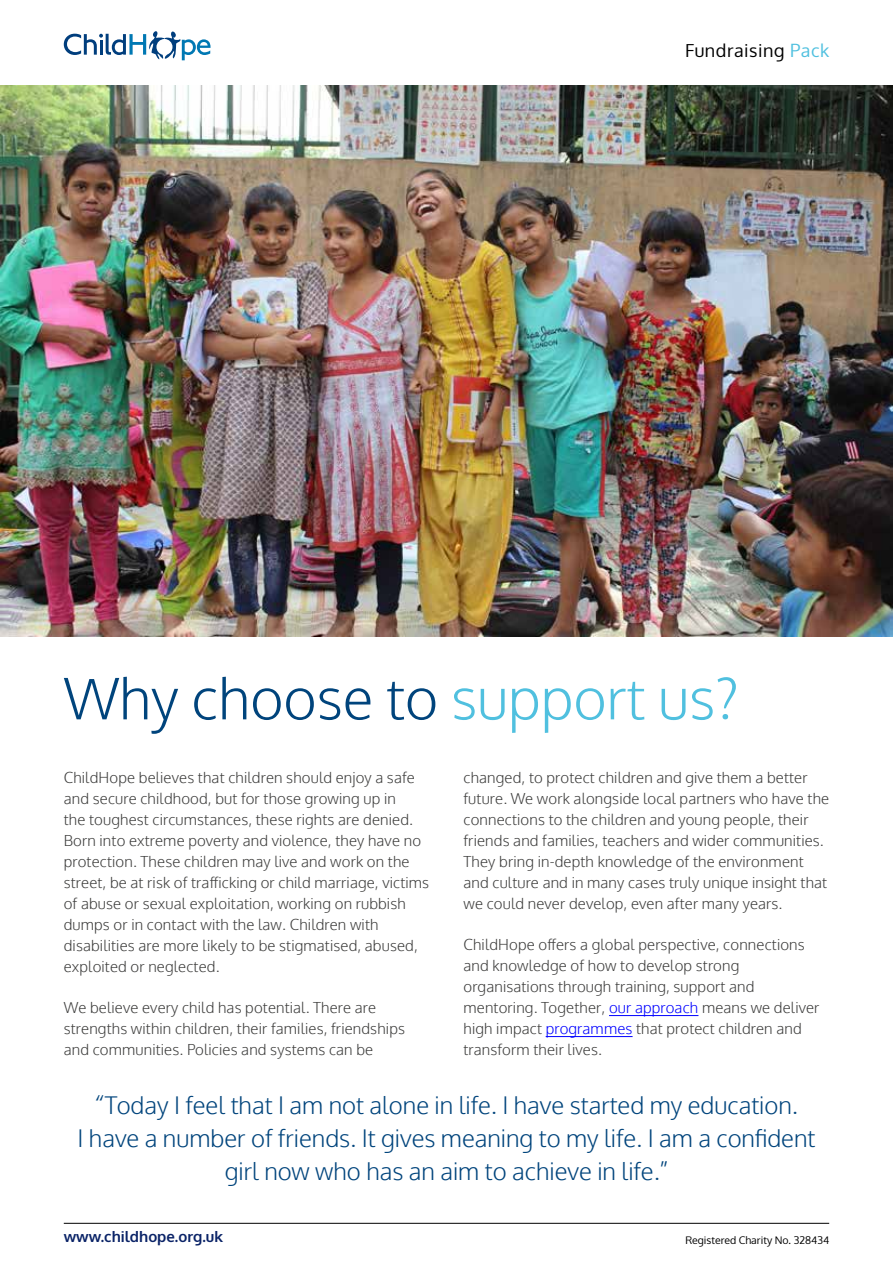
<style>
.page{position:relative;width:893px;height:1263px;background:#fff}
.page>*{position:absolute;margin:0;border:0;box-sizing:border-box;transform-origin:0 0}
.t1{font:300 57px "Oxygen";color:#00447c}
.t2{font:300 24px/33px "Oxygen";color:#00447c;text-align:center}
.t3{font:18px "Oxygen";letter-spacing:.03em;color:#000}
.t4{font:300 15px/21px "Oxygen";letter-spacing:.01em;color:#3c3c3b}
.t5{font:700 15px "Oxygen";color:#0a2367}
.t6{font:10.5px "Oxygen";color:#000}
.s1{color:#50c0df}
.s2{color:#00f}
</style>
<div class="page">
<svg style="left:64px;top:31px;width:147px;height:29px"></svg>
<hr style="left:64px;top:1223px;width:765px;height:1px;background:#000">
<img style="left:0;top:85px;width:893px;height:551px">
<hr style="left:609px;top:1015px;width:89px;height:1px;background:#00f">
<hr style="left:546px;top:1036px;width:87px;height:1px;background:#00f">
<p class="t3" style="left:685px;top:38px;width:146px">Fundraising <span class="s1">Pack</span></p>
<h1 class="t1" style="left:64px;top:663px;width:677px">Why choose to <span class="s1">support us?</span></h1>
<p class="t4" style="left:64px;top:767px;width:367px">ChildHope believes that children should enjoy a safe and secure childhood, but for those growing up in<br>the toughest circumstances, these rights are denied.<br>Born into extreme poverty and violence, they have no protection. These children may live and work on the street, be at risk of trafficking or child marriage, victims of abuse or sexual exploitation, working on rubbish dumps or in contact with the law. Children with disabilities are more likely to be stigmatised, abused, exploited or neglected.</p>
<p class="t4" style="left:64px;top:998px;width:343px">We believe every child has potential. There are strengths within children, their families, friendships and communities. Policies and systems can be</p>
<p class="t4" style="left:463px;top:767px;width:367px">changed, to protect children and give them a better future. We work alongside local partners who have the connections to the children and young people, their friends and families, teachers and wider communities.<br>They bring in-depth knowledge of the environment and culture and in many cases truly unique insight that we could never develop, even after many years.</p>
<p class="t4" style="left:463px;top:935px;width:357px">ChildHope offers a global perspective, connections and knowledge of how to develop strong organisations through training, support and mentoring. Together, <span class="s2">our approach</span> means we deliver high impact <span class="s2">programmes</span> that protect children and transform their lives.</p>
<h2 class="t2" style="left:77px;top:1090px;width:739px">“Today I feel that I am not alone in life. I have started my education.<br>I have a number of friends. It gives meaning to my life. I am a confident girl now who has an aim to achieve in life.”</h2>
<p class="t5" style="left:64px;top:1227px;width:161px">www.childhope.org.uk</p>
<p class="t6" style="left:685px;top:1233px;width:145px">Registered Charity No. 328434</p>
</div>
